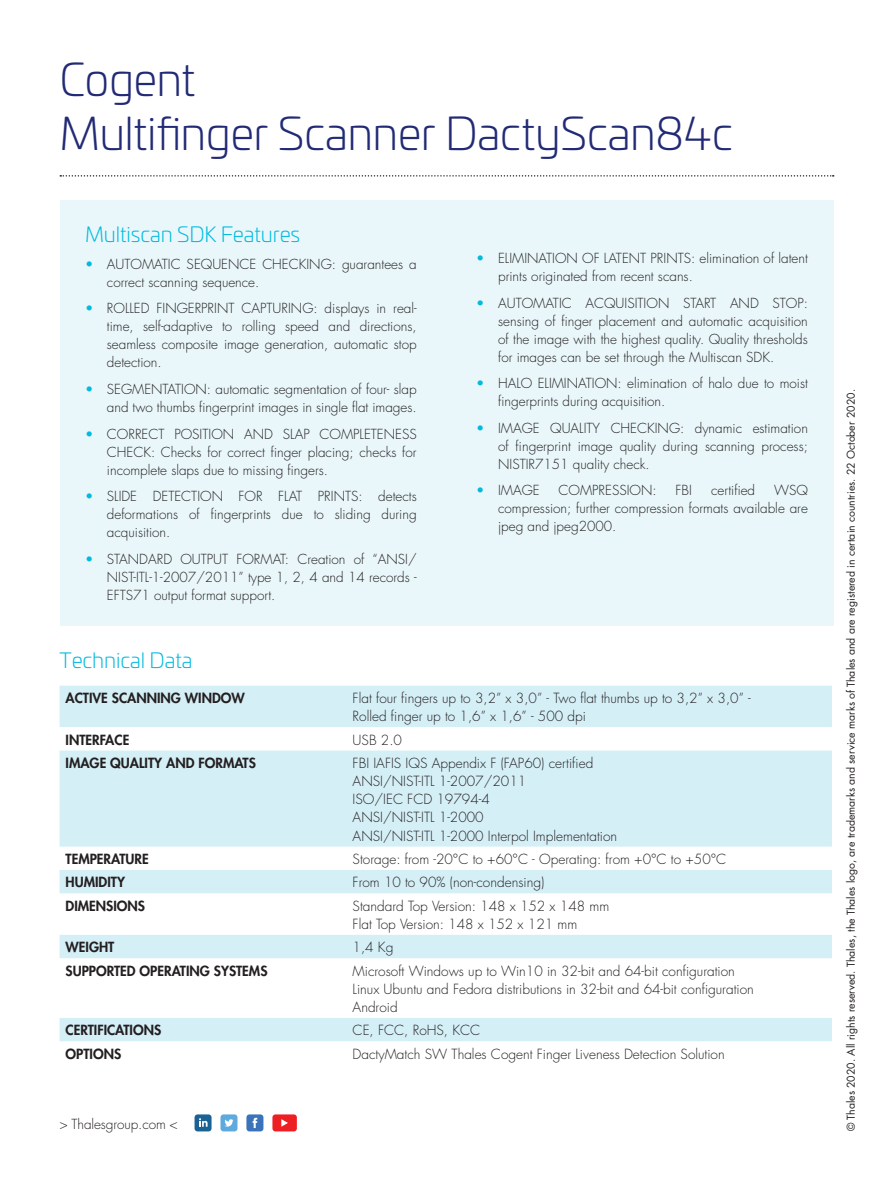
<style>
.page{position:relative;width:893px;height:1191px;background:#fff}
.page>*{position:absolute;margin:0;border:0;box-sizing:border-box;transform-origin:0 0}
.t1{font:300 45px/54px "Univia Pro";letter-spacing:-.015em;color:#222a75}
.t2{font:300 21px "Univia Pro";letter-spacing:-.005em;color:#00badf}
.t3{font:300 13.65px/18.1px "Futura Std";color:#231f20}
.t4{font:800 13.65px "Futura Std";color:#231f20}
.t5{font:300 13.5px/18px "Futura Std";color:#231f20;text-align:justify}
.t6{font:10.5px "Futura Std";color:#231f20}
.s1{color:#00badf}
</style>
<div class="page">
<div style="left:60px;top:200px;width:773px;height:426px;background:#e9f7fa"></div>
<div style="left:220px;top:1114px;width:17px;height:17px;background:#5ea9dd;border-radius:3px"></div>
<svg style="left:224px;top:1119px;width:10px;height:7px"></svg>
<div style="left:195px;top:1114px;width:17px;height:17px;background:#196293;border-radius:3px"></div>
<svg style="left:199px;top:1118px;width:9px;height:8px"></svg>
<div style="left:246px;top:1114px;width:17px;height:17px;background:#3b73ba;border-radius:3px"></div>
<svg style="left:253px;top:1117px;width:4px;height:11px"></svg>
<div style="left:272px;top:1114px;width:25px;height:17px;background:#ee1f23;border-radius:3px"></div>
<svg style="left:281px;top:1119px;width:7px;height:7px"></svg>
<div style="left:60px;top:685px;width:772px;height:42px;background:#d5eff7"></div>
<svg style="left:60px;top:750px;width:772px;height:291px;fill:#d5eff7"></svg>
<svg style="left:60px;top:175px;width:774px;height:2px"></svg>
<h1 class="t1" style="left:60px;top:56px;width:675px">Cogent<br>Multifinger Scanner DactyScan84c</h1>
<h2 class="t2" style="left:85px;top:227px;width:217px">Multiscan SDK Features</h2>
<p class="t5" style="left:107px;top:256px;width:311px;text-indent:-22px"><span class="s1">•</span> AUTOMATIC SEQUENCE CHECKING: guarantees a correct scanning sequence.</p>
<p class="t5" style="left:107px;top:301px;width:311px;text-indent:-22px"><span class="s1">•</span> ROLLED FINGERPRINT CAPTURING: displays in real&shy;time, self-adaptive to rolling speed and directions, seamless composite image generation, automatic stop detection.</p>
<p class="t5" style="left:85px;top:381px;width:333px;text-align:right"><span class="s1">•</span> SEGMENTATION: automatic segmentation of four- slap and two thumbs fingerprint images in single flat images.</p>
<p class="t5" style="left:107px;top:426px;width:311px;text-indent:-22px"><span class="s1">•</span> CORRECT POSITION AND SLAP COMPLETENESS CHECK: Checks for correct finger placing; checks for incomplete slaps due to missing fingers.</p>
<p class="t5" style="left:107px;top:488px;width:311px;text-indent:-22px"><span class="s1">•</span> SLIDE DETECTION FOR FLAT PRINTS: detects deformations of fingerprints due to sliding during acquisition.</p>
<p class="t5" style="left:107px;top:550px;width:311px;text-indent:-22px"><span class="s1">•</span> STANDARD OUTPUT FORMAT: Creation of “ANSI/ NIST-ITL-1-2007/2011” type 1, 2, 4 and 14 records - EFTS71 output format support.</p>
<p class="t5" style="left:498px;top:250px;width:311px;text-indent:-22px"><span class="s1">•</span> ELIMINATION OF LATENT PRINTS: elimination of latent prints originated from recent scans.</p>
<p class="t5" style="left:498px;top:295px;width:311px;text-indent:-22px"><span class="s1">•</span> AUTOMATIC ACQUISITION START AND STOP: sensing of finger placement and automatic acquisition of the image with the highest quality. Quality thresholds for images can be set through the Multiscan SDK.</p>
<p class="t5" style="left:498px;top:375px;width:311px;text-indent:-22px"><span class="s1">•</span> HALO ELIMINATION: elimination of halo due to moist fingerprints during acquisition.</p>
<p class="t5" style="left:498px;top:420px;width:311px;text-indent:-22px"><span class="s1">•</span> IMAGE QUALITY CHECKING: dynamic estimation of fingerprint image quality during scanning process; NISTIR7151 quality check.</p>
<p class="t5" style="left:476px;top:482px;width:65px"><span class="s1">•</span> IMAGE</p>
<p class="t5" style="left:559px;top:482px;width:100px">COMPRESSION:</p>
<p class="t5" style="left:676px;top:482px;width:18px">FBI</p>
<p class="t5" style="left:711px;top:482px;width:46px">certified</p>
<p class="t5" style="left:498px;top:482px;width:311px;text-indent:276px">WSQ compression; further compression formats available are jpeg and jpeg2000.</p>
<h2 class="t2" style="left:60px;top:652px;width:135px">Technical Data</h2>
<p class="t4" style="left:66px;top:690px;width:181px">ACTIVE SCANNING WINDOW</p>
<p class="t3" style="left:353px;top:690px;width:400px">Flat four fingers up to 3,2” x 3,0” - Two flat thumbs up to 3,2” x 3,0” -<br>Rolled finger up to 1,6” x 1,6” - 500 dpi</p>
<p class="t4" style="left:66px;top:732px;width:65px">INTERFACE</p>
<p class="t3" style="left:353px;top:731px;width:51px">USB 2.0</p>
<p class="t4" style="left:66px;top:755px;width:192px">IMAGE QUALITY AND FORMATS</p>
<p class="t3" style="left:353px;top:755px;width:266px">FBI IAFIS IQS Appendix F (FAP60) certified<br>ANSI/NIST-ITL 1-2007/2011<br>ISO/IEC FCD 19794-4<br>ANSI/NIST-ITL 1-2000<br>ANSI/NIST-ITL 1-2000 Interpol Implementation</p>
<p class="t4" style="left:66px;top:851px;width:85px">TEMPERATURE</p>
<p class="t3" style="left:353px;top:851px;width:375px">Storage: from -20°C to +60°C - Operating: from +0°C to +50°C</p>
<p class="t4" style="left:66px;top:874px;width:61px">HUMIDITY</p>
<p class="t3" style="left:353px;top:874px;width:193px">From 10 to 90% (non-condensing)</p>
<p class="t4" style="left:66px;top:898px;width:81px">DIMENSIONS</p>
<p class="t3" style="left:353px;top:897px;width:258px">Standard Top Version: 148 x 152 x 148 mm<br>Flat Top Version: 148 x 152 x 121 mm</p>
<p class="t4" style="left:66px;top:939px;width:50px">WEIGHT</p>
<p class="t3" style="left:353px;top:939px;width:42px">1,4 Kg</p>
<p class="t4" style="left:66px;top:962px;width:203px">SUPPORTED OPERATING SYSTEMS</p>
<p class="t3" style="left:353px;top:962px;width:403px">Microsoft Windows up to Win10 in 32-bit and 64-bit configuration<br>Linux Ubuntu and Fedora distributions in 32-bit and 64-bit configuration<br>Android</p>
<p class="t4" style="left:66px;top:1022px;width:97px">CERTIFICATIONS</p>
<p class="t3" style="left:353px;top:1022px;width:129px">CE, FCC, RoHS, KCC</p>
<p class="t4" style="left:66px;top:1046px;width:57px">OPTIONS</p>
<p class="t3" style="left:353px;top:1045px;width:374px">DactyMatch SW Thales Cogent Finger Liveness Detection Solution</p>
<p class="t5" style="left:60px;top:1115px;width:120px">&gt; Thalesgroup.com &lt;</p>
<p class="t6" style="left:846px;top:1131px;width:743px;rotate:-90deg">© Thales 2020. All rights reserved. Thales, the Thales logo, are trademarks and service marks of Thales and are registered in certain countries. 22 October 2020.</p>
</div>
